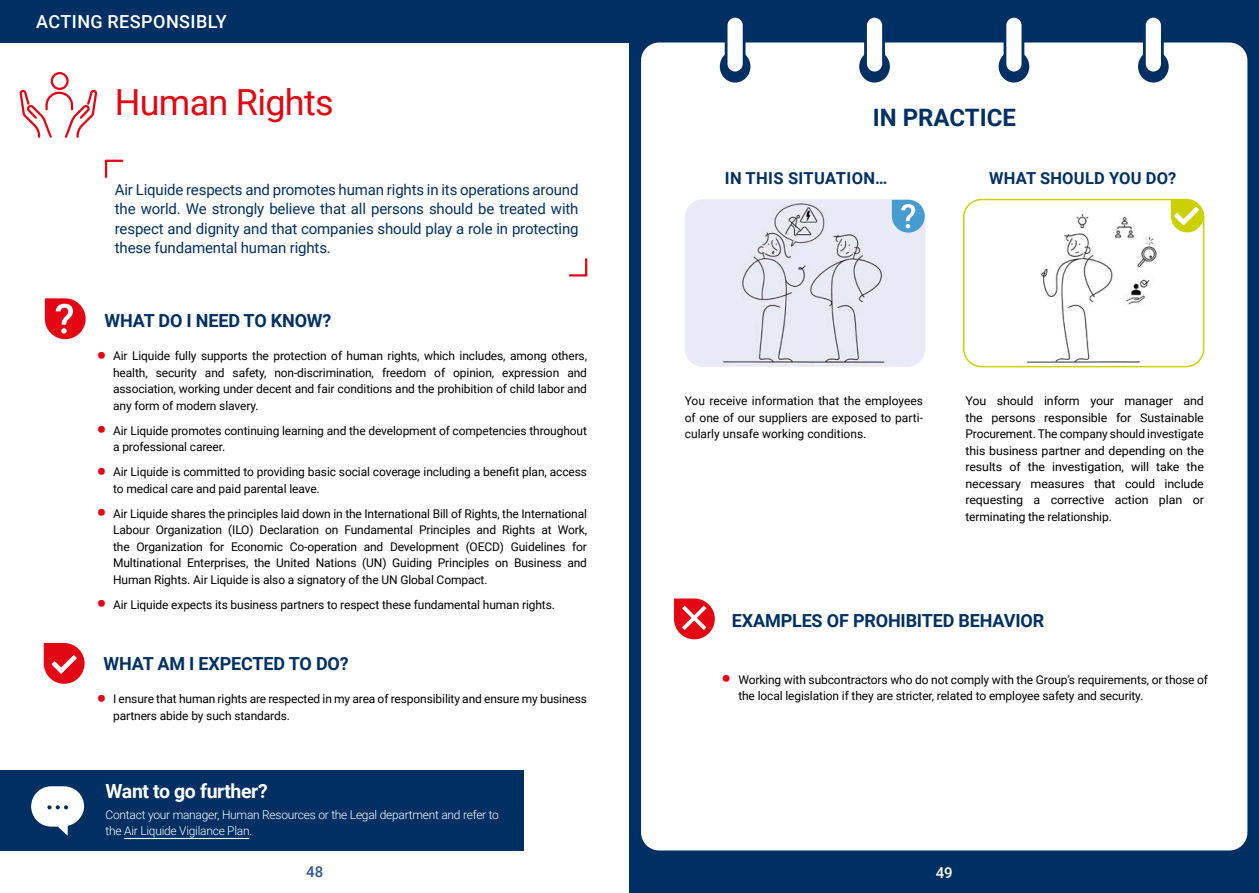
<style>
.page{position:relative;width:1259px;height:893px;background:#fff}
.page>*{position:absolute;margin:0;border:0;box-sizing:border-box;transform-origin:0 0}
.t1{font:36px "Roboto";letter-spacing:-.02em;color:#e30613}
.t2{font:700 24px "Roboto";color:#003063}
.t3{font:700 19.5px "Roboto";letter-spacing:-.02em;color:#fff}
.t4{font:700 18px "Roboto";letter-spacing:-.01em;color:#003063}
.t5{font:500 18px "Roboto";letter-spacing:.025em;color:#fff}
.t6{font:700 16.5px "Roboto";letter-spacing:.015em;color:#003063}
.t7{font:15px/19.5px "Roboto";letter-spacing:-.01em;color:#003063;text-align:justify}
.t8{font:500 15px "Roboto";color:#2f569b}
.t9{font:500 15px "Roboto";color:#fff}
.t10{font:12px/16.5px "Roboto";letter-spacing:-.01em;color:#000}
.t11{font:12px/16.5px "Roboto";letter-spacing:-.01em;color:#000;text-align:justify;scale:1.04 1}
.t12{font:300 12px/16.5px "Roboto";letter-spacing:-.02em;color:#fff}
.s1{font-weight:900;font-size:27px;color:#e30613}
</style>
<div class="page">
<div style="left:0;top:0;width:641px;height:43px;background:#003063"></div>
<svg style="left:104px;top:159px;width:20px;height:19px"></svg>
<svg style="left:569px;top:258px;width:19px;height:19px"></svg>
<svg style="left:44px;top:298px;width:42px;height:42px"></svg>
<div style="left:0;top:770px;width:523px;height:80px;background:#003063"></div>
<svg style="left:43px;top:643px;width:42px;height:41px"></svg>
<svg style="left:19px;top:72px;width:79px;height:66px"></svg>
<div style="left:629px;top:0;width:630px;height:893px;background:#003063"></div>
<div style="left:641px;top:43px;width:606px;height:807px;background:#fff;border-radius:18px"></div>
<div style="left:720px;top:51px;width:30px;height:32px;background:#003063;border-radius:50%"></div>
<div style="left:726px;top:16px;width:18px;height:57px;background:#fff;border-radius:9px"></div>
<div style="left:724px;top:15px;width:21px;height:59px;border:3px solid #003063;border-radius:9px"></div>
<div style="left:859px;top:51px;width:31px;height:32px;background:#003063;border-radius:50%"></div>
<div style="left:865px;top:16px;width:18px;height:57px;background:#fff;border-radius:9px"></div>
<div style="left:864px;top:15px;width:21px;height:59px;border:3px solid #003063;border-radius:9px"></div>
<div style="left:998px;top:51px;width:31px;height:32px;background:#003063;border-radius:50%"></div>
<div style="left:1005px;top:16px;width:18px;height:57px;background:#fff;border-radius:9px"></div>
<div style="left:1003px;top:15px;width:21px;height:59px;border:3px solid #003063;border-radius:9px"></div>
<div style="left:1138px;top:51px;width:30px;height:32px;background:#003063;border-radius:50%"></div>
<div style="left:1144px;top:16px;width:18px;height:57px;background:#fff;border-radius:9px"></div>
<div style="left:1143px;top:15px;width:20px;height:59px;border:3px solid #003063;border-radius:9px"></div>
<svg style="left:674px;top:598px;width:41px;height:42px"></svg>
<img style="left:963px;top:199px;width:240px;height:168px">
<div style="left:963px;top:199px;width:241px;height:168px;border:2px solid #cbd000;border-radius:18px"></div>
<svg style="left:1170px;top:200px;width:33px;height:32px"></svg>
<img style="left:685px;top:199px;width:240px;height:168px">
<svg style="left:892px;top:200px;width:32px;height:33px"></svg>
<svg style="left:31px;top:786px;width:53px;height:50px"></svg>
<hr style="left:124px;top:838px;width:125px;height:1px;background:#fff">
<p class="t5" style="left:36px;top:9px;width:192px">ACTING RESPONSIBLY</p>
<p class="t1" style="left:115px;top:77px;width:220px">Human Rights</p>
<p class="t7" style="left:115px;top:179px;width:465px">Air Liquide respects and promotes human rights in its operations around the world. We strongly believe that all persons should be treated with respect and dignity and that companies should play a role in protecting these fundamental human rights.</p>
<p class="t4" style="left:105px;top:308px;width:228px">WHAT DO I NEED TO KNOW?</p>
<p class="t10" style="left:113px;top:347px;width:475px;text-align:justify;text-indent:-17px"><span class="s1">•</span> Air Liquide fully supports the protection of human rights, which includes, among others, health, security and safety, non-discrimination, freedom of opinion, expression and association, working under decent and fair conditions and the prohibition of child labor and any form of modern slavery.</p>
<p class="t10" style="left:113px;top:422px;width:475px;text-indent:-17px"><span class="s1">•</span> Air Liquide promotes continuing learning and the development of competencies throughout a professional career.</p>
<p class="t10" style="left:113px;top:463px;width:475px;text-indent:-17px"><span class="s1">•</span> Air Liquide is committed to providing basic social coverage including a benefit plan, access to medical care and paid parental leave.</p>
<p class="t10" style="left:113px;top:505px;width:475px;text-align:justify;text-indent:-17px"><span class="s1">•</span> Air Liquide shares the principles laid down in the International Bill of Rights, the International Labour Organization (ILO) Declaration on Fundamental Principles and Rights at Work, the Organization for Economic Co-operation and Development (OECD) Guidelines for Multinational Enterprises, the United Nations (UN) Guiding Principles on Business and Human Rights. Air Liquide is also a signatory of the UN Global Compact.</p>
<p class="t10" style="left:97px;top:596px;width:460px"><span class="s1">•</span> Air Liquide expects its business partners to respect these fundamental human rights.</p>
<p class="t4" style="left:104px;top:651px;width:247px">WHAT AM I EXPECTED TO DO?</p>
<p class="t10" style="left:113px;top:690px;width:475px;text-indent:-17px"><span class="s1">•</span> I ensure that human rights are respected in my area of responsibility and ensure my business partners abide by such standards.</p>
<p class="t3" style="left:106px;top:778px;width:164px">Want to go further?</p>
<p class="t12" style="left:106px;top:806px;width:395px">Contact your manager, Human Resources or the Legal department and refer to the Air Liquide Vigilance Plan.</p>
<p class="t2" style="left:873px;top:100px;width:145px">IN PRACTICE</p>
<p class="t6" style="left:725px;top:167px;width:164px">IN THIS SITUATION…</p>
<p class="t6" style="left:989px;top:167px;width:189px">WHAT SHOULD YOU DO?</p>
<p class="t10" style="left:685px;top:392px;width:240px;text-align:justify">You receive information that the employees of one of our suppliers are exposed to parti&shy;cularly unsafe working conditions.</p>
<p class="t11" style="left:965px;top:392px;width:231px">You should inform your manager and the persons responsible for Sustainable Procurement. The company should investigate this business partner and depending on the results of the investigation, will take the necessary measures that could include requesting a corrective action plan or terminating the relationship.</p>
<p class="t4" style="left:732px;top:608px;width:314px">EXAMPLES OF PROHIBITED BEHAVIOR</p>
<p class="t10" style="left:738px;top:671px;width:471px;text-indent:-17px"><span class="s1">•</span> Working with subcontractors who do not comply with the Group’s requirements, or those of the local legislation if they are stricter, related to employee safety and security.</p>
<p class="t8" style="left:306px;top:861px;width:19px">48</p>
<p class="t9" style="left:935px;top:862px;width:19px">49</p>
</div>
